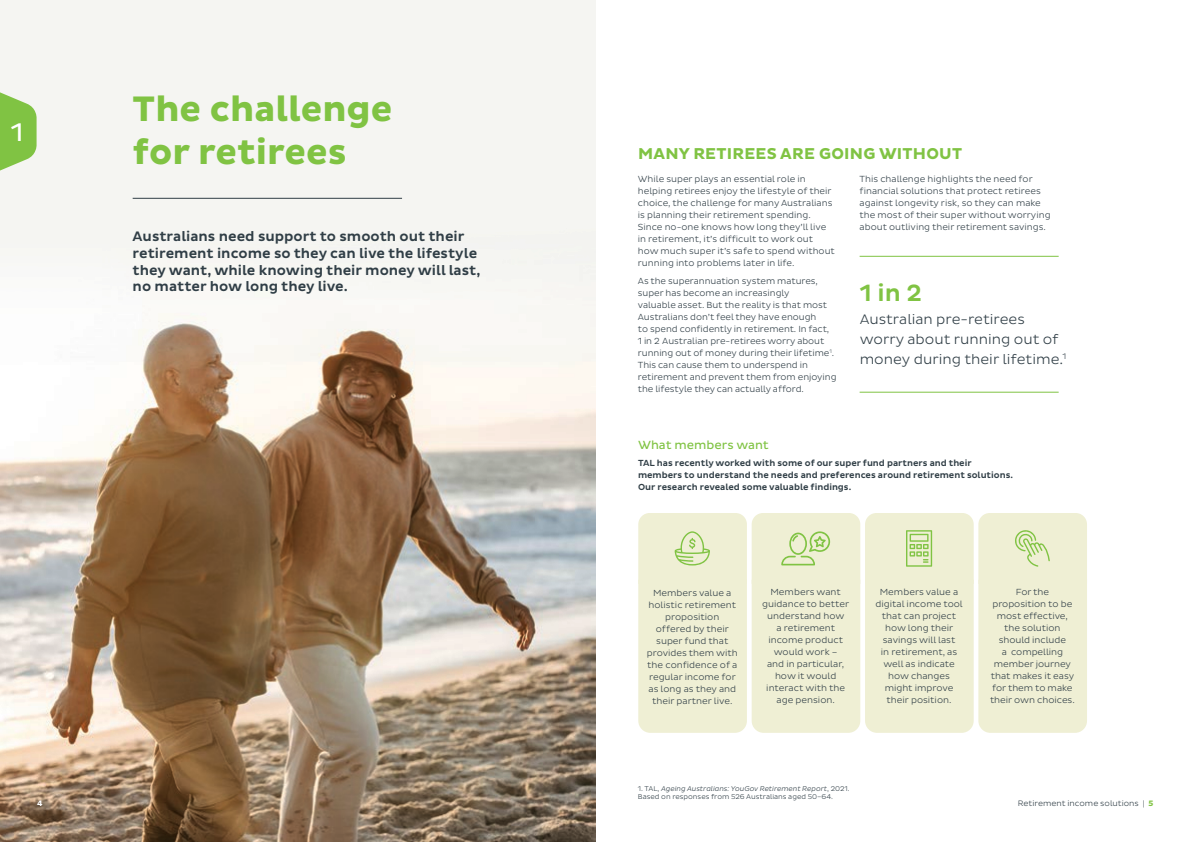
<style>
.page{position:relative;width:1191px;height:842px;background:#fff}
.page>*{position:absolute;margin:0;border:0;box-sizing:border-box;transform-origin:0 0}
.t1{font:700 36px/43px "Pluto Sans";color:#80c343}
.t2{font:26px "Pluto Sans";color:#fff}
.t3{font:500 24px "Pluto Sans";color:#80c343}
.t4{font:700 16px "Pluto Sans";letter-spacing:.015em;color:#80c343}
.t5{font:500 14px/16.8px "Pluto Sans";color:#303e46}
.t6{font:300 14px/20px "Pluto Sans";color:#303e46}
.t7{font:12px "Pluto Sans";color:#80c343}
._16pt_Dark_Blue-light{font:300 9px/12px "Pluto Sans";color:#303e46;text-align:center}
.t8{font:500 9px/12px "Pluto Sans";color:#303e46}
.t9{font:300 8px "Pluto Sans";color:#303e46}
.t10{font:700 8px "Pluto Sans";color:#fff}
.t11{font:300 7px/8.4px "Pluto Sans";color:#303e46}
.s1{font-style:italic}
.s2{font-weight:700;color:#80c343}
</style>
<div class="page">
<svg style="left:0;top:0;width:595px;height:842px"></svg>
<hr style="left:133px;top:198px;width:269px;height:1px;background:#303e46">
<hr style="left:859px;top:256px;width:199px;height:1px;background:#80c343">
<hr style="left:859px;top:392px;width:199px;height:1px;background:#80c343">
<div style="left:638px;top:513px;width:449px;height:220px;background:#efefd4"></div>
<svg style="left:0;top:89px;width:37px;height:85px"></svg>
<p class="t2" style="left:11px;top:118px;width:14px">1</p>
<p class="t1" style="left:133px;top:88px;width:261px">The challenge for retirees</p>
<p class="t5" style="left:133px;top:228px;width:349px">Australians need support to smooth out their retirement income so they can live the lifestyle they want, while knowing their money will last, no matter how long they live.</p>
<p class="t4" style="left:638px;top:144px;width:325px">MANY RETIREES ARE GOING WITHOUT</p>
<p class="_16pt_Dark_Blue-light" style="left:638px;top:173px;width:198px;text-align:left">While super plays an essential role in helping retirees enjoy the lifestyle of their choice, the challenge for many Australians is planning their retirement spending.<br>Since no-one knows how long they’ll live in retirement, it’s difficult to work out how much super it’s safe to spend without running into problems later in life.</p>
<p class="_16pt_Dark_Blue-light" style="left:638px;top:275px;width:200px;text-align:left">As the superannuation system matures, super has become an increasingly<br>valuable asset. But the reality is that most Australians don’t feel they have enough<br>to spend confidently in retirement. In fact,<br>1 in 2 Australian pre-retirees worry about running out of money during their lifetime<sup>1</sup>.<br>This can cause them to underspend in retirement and prevent them from enjoying the lifestyle they can actually afford.</p>
<p class="_16pt_Dark_Blue-light" style="left:859px;top:173px;width:192px;text-align:left">This challenge highlights the need for financial solutions that protect retirees against longevity risk, so they can make the most of their super without worrying about outliving their retirement savings.</p>
<p class="t3" style="left:859px;top:279px;width:64px">1 in 2</p>
<p class="t6" style="left:859px;top:309px;width:208px">Australian pre-retirees worry about running out of money during their lifetime.<sup>1</sup></p>
<p class="t7" style="left:638px;top:438px;width:132px">What members want</p>
<p class="t8" style="left:638px;top:457px;width:376px">TAL has recently worked with some of our super fund partners and their members to understand the needs and preferences around retirement solutions.<br>Our research revealed some valuable findings.</p>
<p class="_16pt_Dark_Blue-light" style="left:647px;top:587px;width:92px">Members value a holistic retirement proposition offered by their super fund that provides them with the confidence of a regular income for as long as they and their partner live.</p>
<p class="_16pt_Dark_Blue-light" style="left:762px;top:586px;width:89px">Members want guidance to better understand how<br>a retirement income product would work –<br>and in particular, how it would interact with the age pension.</p>
<p class="_16pt_Dark_Blue-light" style="left:875px;top:586px;width:89px">Members value a digital income tool that can project how long their savings will last<br>in retirement, as well as indicate how changes might improve their position.</p>
<p class="_16pt_Dark_Blue-light" style="left:990px;top:586px;width:86px">For the proposition to be most effective, the solution should include<br>a compelling member journey that makes it easy for them to make their own choices.</p>
<p class="t11" style="left:638px;top:784px;width:213px">1. TAL, <span class="s1">Ageing Australians: YouGov Retirement Report</span>, 2021.<br>Based on responses from 526 Australians aged 50–64.</p>
<p class="t10" style="left:37px;top:799px;width:7px">4</p>
<p class="t9" style="left:1017px;top:799px;width:137px">Retirement income solutions | <span class="s2">5</span></p>
</div>
